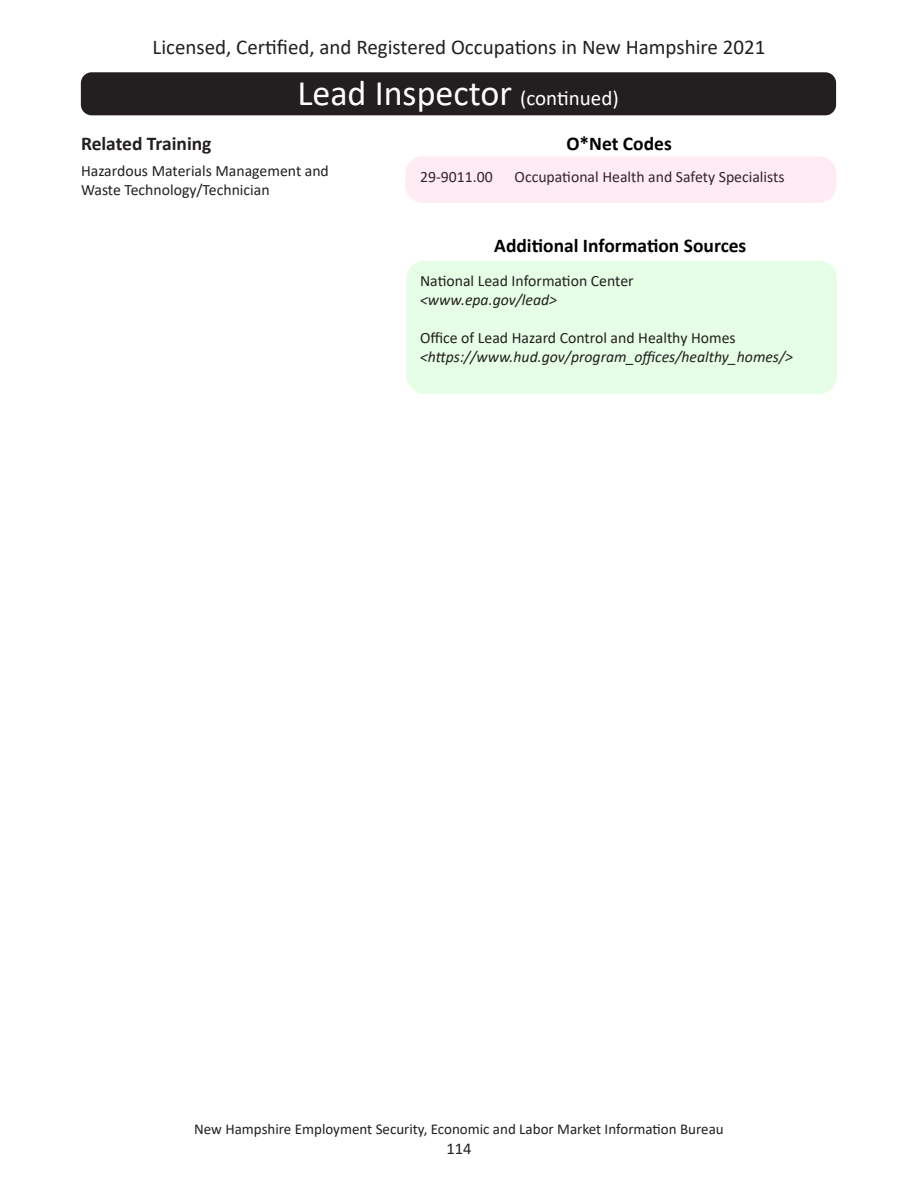
<style>
.page{position:relative;width:918px;height:1188px;background:#fff}
.page>*{position:absolute;margin:0;border:0;box-sizing:border-box;transform-origin:0 0}
.t1{font:36px "Calibri";color:#fff}
.t2{font:21px "Calibri";color:#231f20}
.t3{font:700 19.5px "Calibri";color:#000}
.t4{font:700 19.5px "Calibri";color:#231f20}
.t5{font:16.5px "Calibri";color:#231f20}
.t6{font:15.75px/18.9px "Calibri";color:#231f20}
.t7{font:italic 15.75px "Calibri";color:#231f20}
.t8{font:15px "Calibri";color:#231f20}
.s1{font-size:21px}
</style>
<div class="page">
<div style="left:406px;top:261px;width:431px;height:133px;background:#e6fee6;border-radius:18px"></div>
<div style="left:405px;top:156px;width:431px;height:47px;background:#feebf4;border-radius:18px"></div>
<div style="left:81px;top:72px;width:755px;height:43px;background:#231f20;border-radius:11px"></div>
<h2 class="t2" style="left:153px;top:32px;width:614px">Licensed, Certified, and Registered Occupations in New Hampshire 2021</h2>
<p class="t1" style="left:297px;top:68px;width:323px">Lead Inspector <span class="s1">(continued)</span></p>
<p class="t4" style="left:81px;top:130px;width:132px">Related Training</p>
<p class="t6" style="left:81px;top:161px;width:249px">Hazardous Materials Management and<br>Waste Technology/Technician</p>
<p class="t3" style="left:566px;top:130px;width:107px">O*Net Codes</p>
<p class="t6" style="left:420px;top:167px;width:74px">29-9011.00</p>
<p class="t6" style="left:515px;top:167px;width:271px">Occupational Health and Safety Specialists</p>
<p class="t3" style="left:494px;top:232px;width:254px">Additional Information Sources</p>
<p class="t6" style="left:420px;top:271px;width:215px">National Lead Information Center</p>
<p class="t7" style="left:420px;top:289px;width:139px">&lt;www.epa.gov/lead&gt;</p>
<p class="t6" style="left:420px;top:328px;width:317px">Office of Lead Hazard Control and Healthy Homes</p>
<p class="t7" style="left:420px;top:346px;width:374px">&lt;https://www.hud.gov/program_offices/healthy_homes/&gt;</p>
<p class="t8" style="left:194px;top:1119px;width:531px">New Hampshire Employment Security, Economic and Labor Market Information Bureau</p>
<p class="t5" style="left:446px;top:1137px;width:27px">114</p>
</div>
